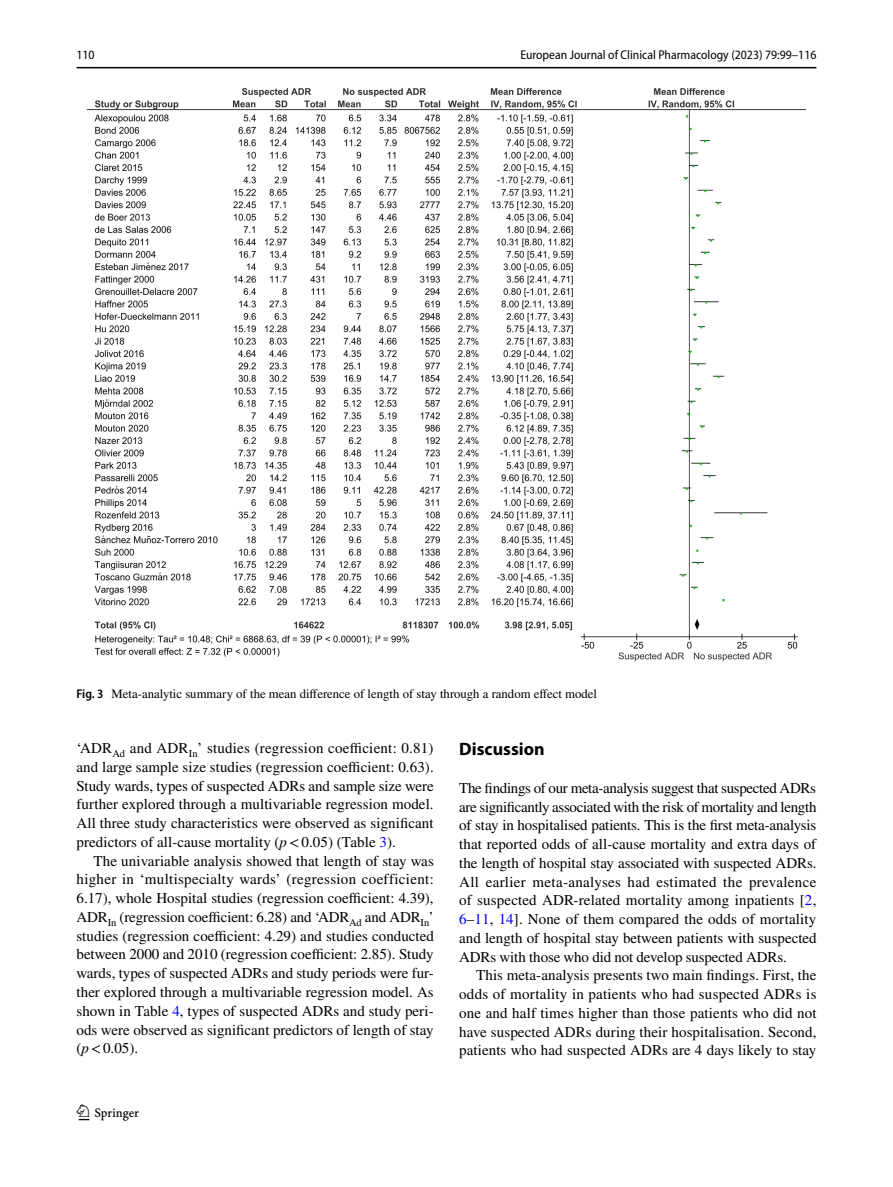
<style>
.page{position:relative;width:893px;height:1187px;background:#fff}
.page>*{position:absolute;margin:0;border:0;box-sizing:border-box;transform-origin:0 0}
.t1{font:22.5px "Springnew Regular 2";color:#000}
.t2{font:700 18px "Myriad Pro";color:#000}
.t3{font:15px/18.8px "STIX";color:#000;text-align:justify}
.t4{font:12.75px "STIX";color:#000}
.t5{font:semi-condensed 12.75px "Myriad Pro";color:#000}
.s1{font-family:"Myriad Pro";font-weight:600;font-stretch:semi-condensed}
.s2{font-style:italic}
.s3{color:#00f}
</style>
<div class="page">
<hr style="left:77px;top:67px;width:739px;height:1px;background:#000">
<img style="left:86px;top:88px;width:721px;height:574px">
<p class="t5" style="left:77px;top:48px;width:20px">110</p>
<p class="t5" style="left:520px;top:48px;width:297px">European Journal of Clinical Pharmacology (2023) 79:99–116</p>
<p class="t4" style="left:77px;top:684px;width:522px"><span class="s1">Fig. 3</span> Meta-analytic summary of the mean difference of length of stay through a random effect model</p>
<p class="t3" style="left:77px;top:739px;width:359px">‘ADR<sub>Ad</sub> and ADR<sub>In</sub>’ studies (regression coefficient: 0.81) and large sample size studies (regression coefficient: 0.63).<br>Study wards, types of suspected ADRs and sample size were further explored through a multivariable regression model.<br>All three study characteristics were observed as significant predictors of all-cause mortality (<span class="s2">p</span>&lt;0.05) (Table <span class="s3">3</span>).</p>
<p class="t3" style="left:77px;top:852px;width:359px;text-indent:17px">The univariable analysis showed that length of stay was higher in ‘multispecialty wards’ (regression coefficient:<br>6.17), whole Hospital studies (regression coefficient: 4.39), ADR<sub>In</sub> (regression coefficient: 6.28) and ‘ADR<sub>Ad</sub> and ADR<sub>In</sub>’ studies (regression coefficient: 4.29) and studies conducted between 2000 and 2010 (regression coefficient: 2.85). Study wards, types of suspected ADRs and study periods were fur&shy;ther explored through a multivariable regression model. As shown in Table <span class="s3">4</span>, types of suspected ADRs and study peri&shy;ods were observed as significant predictors of length of stay (<span class="s2">p</span>&lt;0.05).</p>
<h1 class="t1" style="left:79px;top:1104px;width:62px">1 3</h1>
<p class="t2" style="left:459px;top:737px;width:87px">Discussion</p>
<p class="t3" style="left:459px;top:779px;width:359px">The findings of our meta-analysis suggest that suspected ADRs are significantly associated with the risk of mortality and length of stay in hospitalised patients. This is the first meta-analysis that reported odds of all-cause mortality and extra days of the length of hospital stay associated with suspected ADRs.<br>All earlier meta-analyses had estimated the prevalence of suspected ADR-related mortality among inpatients [<span class="s3">2</span>, <span class="s3">6</span>–<span class="s3">11</span>, <span class="s3">14</span>]. None of them compared the odds of mortality and length of hospital stay between patients with suspected ADRs with those who did not develop suspected ADRs.</p>
<p class="t3" style="left:459px;top:966px;width:359px;text-indent:17px">This meta-analysis presents two main findings. First, the odds of mortality in patients who had suspected ADRs is one and half times higher than those patients who did not have suspected ADRs during their hospitalisation. Second, patients who had suspected ADRs are 4 days likely to stay</p>
</div>
